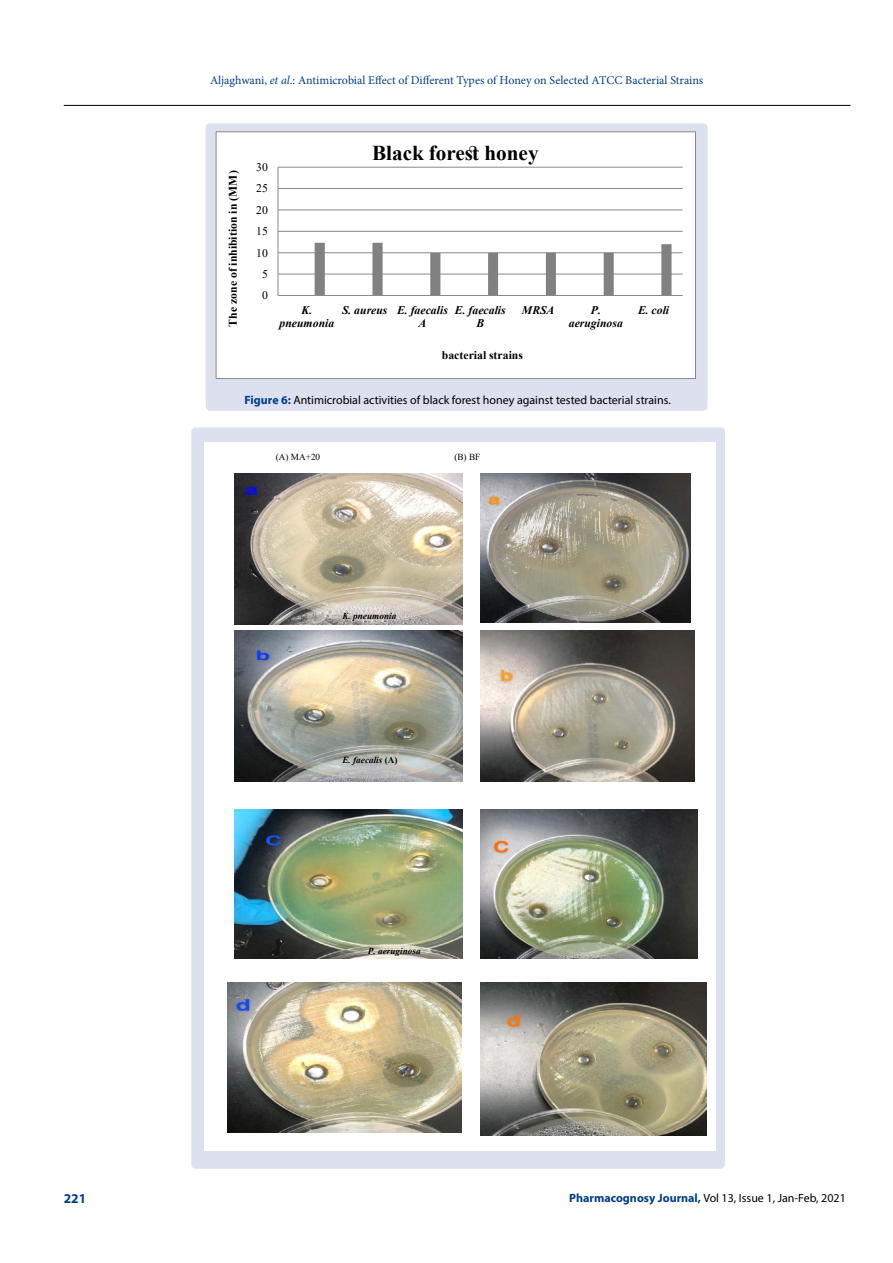
<style>
.page{position:relative;width:893px;height:1263px;background:#fff}
.page>*{position:absolute;margin:0;border:0;box-sizing:border-box;transform-origin:0 0}
.t1{font:700 21.15px "Times New Roman";color:#000}
.t2{font:700 13.5px "Myriad Pro";color:#003e88}
.t3{font:12px "Myriad Pro";color:#000}
.t4{font:12px "Minion Pro";color:#003e88}
.t5{font:italic 700 11.7px/13.5px "Times New Roman";color:#000;text-align:center}
.t6{font:700 11.7px "Times New Roman";color:#000}
.t7{font:11.7px "Times New Roman";letter-spacing:.005em;color:#000}
.t8{font:italic 700 9.15px "Times New Roman";color:#000}
.t9{font:9.15px "Times New Roman";color:#000}
.s1{font-style:italic}
.s2{font-weight:700;color:#003e88}
.s3{font-style:normal}
</style>
<div class="page">
<hr style="left:64px;top:105px;width:786px;height:1px;background:#000">
<div style="left:206px;top:123px;width:501px;height:288px;background:#dde0ef;border-radius:4px"></div>
<div style="left:216px;top:132px;width:480px;height:247px;background:#fff"></div>
<hr style="left:278px;top:167px;width:404px;height:1px;background:#898989">
<hr style="left:278px;top:188px;width:404px;height:1px;background:#898989">
<hr style="left:278px;top:210px;width:404px;height:1px;background:#898989">
<hr style="left:278px;top:231px;width:404px;height:1px;background:#898989">
<hr style="left:278px;top:252px;width:404px;height:1px;background:#898989">
<hr style="left:278px;top:274px;width:404px;height:1px;background:#898989">
<svg style="left:315px;top:243px;width:356px;height:52px"></svg>
<hr style="left:278px;top:167px;width:1px;height:128px;background:#898989">
<hr style="left:278px;top:295px;width:404px;height:1px;background:#898989">
<div style="left:216px;top:131px;width:480px;height:248px;border:1px solid #898989"></div>
<div style="left:191px;top:427px;width:534px;height:742px;background:#dde0ef;border-radius:4px"></div>
<div style="left:204px;top:442px;width:511px;height:709px;background:#fff"></div>
<img style="left:235px;top:474px;width:227px;height:151px">
<img style="left:235px;top:630px;width:227px;height:151px">
<img style="left:235px;top:809px;width:227px;height:150px">
<img style="left:228px;top:983px;width:234px;height:149px">
<img style="left:480px;top:474px;width:211px;height:148px">
<img style="left:480px;top:630px;width:215px;height:151px">
<img style="left:480px;top:809px;width:218px;height:150px">
<img style="left:480px;top:983px;width:226px;height:153px">
<p class="t4" style="left:210px;top:72px;width:495px">Aljaghwani, <span class="s1">et al</span>.: Antimicrobial Effect of Different Types of Honey on Selected ATCC Bacterial Strains</p>
<p class="t6" style="left:224px;top:326px;width:157px;rotate:-90deg">The zone of inhibition in (MM)</p>
<p class="t7" style="left:256px;top:159px;width:13px">30</p>
<p class="t7" style="left:256px;top:180px;width:13px">25</p>
<p class="t7" style="left:256px;top:202px;width:13px">20</p>
<p class="t7" style="left:256px;top:223px;width:13px">15</p>
<p class="t7" style="left:256px;top:244px;width:13px">10</p>
<p class="t7" style="left:262px;top:266px;width:7px">5</p>
<p class="t7" style="left:262px;top:287px;width:7px">0</p>
<h1 class="t1" style="left:372px;top:138px;width:168px">Black forest honey</h1>
<p class="t5" style="left:279px;top:302px;width:56px">K. pneumonia</p>
<p class="t5" style="left:419px;top:302px;width:31px;text-align:left;text-indent:-77px">S. aureus E. faecalis<br>A</p>
<p class="t5" style="left:455px;top:302px;width:52px">E. faecalis<br>B</p>
<p class="t5" style="left:522px;top:302px;width:34px">MRSA</p>
<p class="t5" style="left:569px;top:302px;width:56px">P. aeruginosa</p>
<p class="t5" style="left:638px;top:302px;width:33px">E. coli</p>
<p class="t6" style="left:442px;top:347px;width:83px">bacterial strains</p>
<p class="t3" style="left:245px;top:392px;width:428px"><span class="s2">Figure 6:</span> Antimicrobial activities of black forest honey against tested bacterial strains.</p>
<p class="t9" style="left:276px;top:450px;width:46px">(A) MA+20</p>
<p class="t9" style="left:454px;top:450px;width:27px">(B) BF</p>
<p class="t8" style="left:342px;top:610px;width:55px">K. pneumonia</p>
<p class="t8" style="left:342px;top:753px;width:57px">E. faecalis <span class="s3">(A)</span></p>
<p class="t8" style="left:368px;top:944px;width:54px">P. aeruginosa</p>
<p class="t2" style="left:64px;top:1189px;width:24px">221</p>
<p class="t3" style="left:569px;top:1190px;width:278px"><span class="s2">Pharmacognosy Journal,</span> Vol 13, Issue 1, Jan-Feb, 2021</p>
</div>
